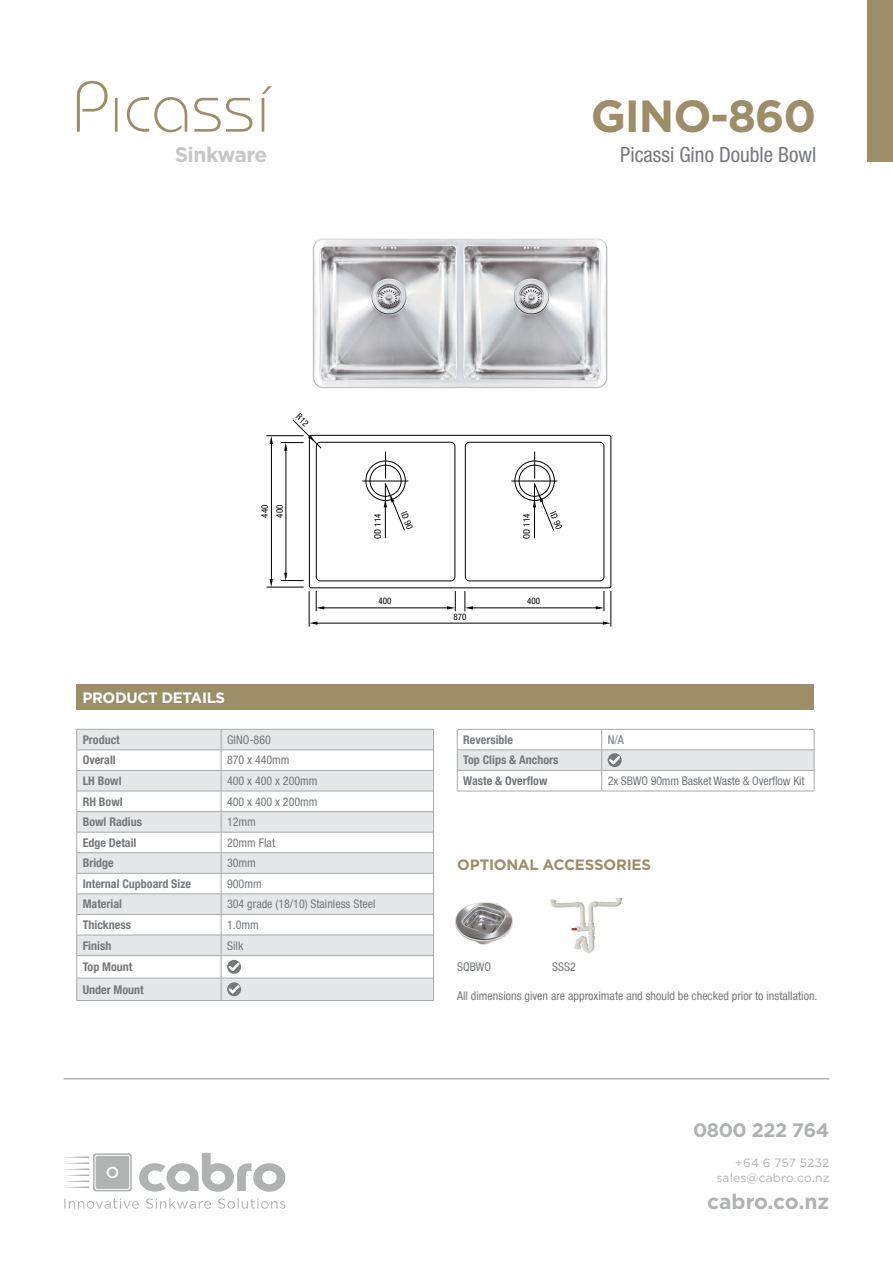
<style>
.page{position:relative;width:893px;height:1263px;background:#fff}
.page>*{position:absolute;margin:0;border:0;box-sizing:border-box;transform-origin:0 0}
.t1{font:700 45px "Gotham";letter-spacing:-.025em;color:#9b8e68}
.t2{font:condensed 21px "Helvetica Neue LT Std";color:#76787b}
.t3{font:700 21px "Gotham";color:#b1b3b3}
.t4{font:700 21px "Gotham";letter-spacing:-.025em;color:#c6c7c6}
.t5{font:700 19.5px "Gotham";letter-spacing:-.02em;color:#b1b3b3}
.t6{font:700 15px "Gotham";letter-spacing:-.015em;color:#9b8e68}
.t7{font:700 15px "Gotham";letter-spacing:-.025em;color:#fff}
.t8{font:condensed 12px "Helvetica Neue LT Std";color:#76787b}
.t9{font:700 condensed 12px/22.5px "Helvetica Neue LT Std";color:#76787b}
.t10{font:12px/15px "Gotham";letter-spacing:.015em;color:#b1b3b3;text-align:right}
.t11{font:condensed 9px "Helvetica Neue LT Std";color:#000}
</style>
<div class="page">
<div style="left:77px;top:685px;width:737px;height:25px;background:#9b8e68"></div>
<div style="left:867px;top:0;width:26px;height:162px;background:#9b8e68"></div>
<hr style="left:64px;top:1078px;width:765px;height:1px;background:#b1b3b3">
<svg style="left:139px;top:1153px;width:146px;height:39px"></svg>
<svg style="left:65px;top:1153px;width:67px;height:38px"></svg>
<svg style="left:64px;top:1198px;width:221px;height:11px"></svg>
<svg style="left:77px;top:81px;width:195px;height:51px"></svg>
<svg style="left:77px;top:730px;width:356px;height:270px;fill:#e6e7e8"></svg>
<hr style="left:77px;top:729px;width:144px;height:1px;background:#a7a9ac">
<hr style="left:77px;top:750px;width:144px;height:1px;background:#a7a9ac">
<hr style="left:77px;top:770px;width:144px;height:1px;background:#a7a9ac">
<hr style="left:221px;top:729px;width:213px;height:1px;background:#a7a9ac">
<hr style="left:221px;top:750px;width:213px;height:1px;background:#a7a9ac">
<hr style="left:221px;top:770px;width:213px;height:1px;background:#a7a9ac">
<hr style="left:77px;top:791px;width:144px;height:1px;background:#a7a9ac">
<hr style="left:77px;top:811px;width:144px;height:1px;background:#a7a9ac">
<hr style="left:221px;top:791px;width:213px;height:1px;background:#a7a9ac">
<hr style="left:221px;top:811px;width:213px;height:1px;background:#a7a9ac">
<hr style="left:77px;top:832px;width:144px;height:1px;background:#a7a9ac">
<hr style="left:221px;top:832px;width:213px;height:1px;background:#a7a9ac">
<hr style="left:77px;top:852px;width:144px;height:1px;background:#a7a9ac">
<hr style="left:221px;top:852px;width:213px;height:1px;background:#a7a9ac">
<hr style="left:77px;top:873px;width:144px;height:1px;background:#a7a9ac">
<hr style="left:221px;top:873px;width:213px;height:1px;background:#a7a9ac">
<hr style="left:77px;top:894px;width:144px;height:1px;background:#a7a9ac">
<hr style="left:221px;top:894px;width:213px;height:1px;background:#a7a9ac">
<hr style="left:77px;top:914px;width:144px;height:1px;background:#a7a9ac">
<hr style="left:221px;top:914px;width:213px;height:1px;background:#a7a9ac">
<svg style="left:76px;top:729px;width:1px;height:271px"></svg>
<hr style="left:77px;top:935px;width:144px;height:1px;background:#a7a9ac">
<hr style="left:221px;top:935px;width:213px;height:1px;background:#a7a9ac">
<svg style="left:433px;top:729px;width:1px;height:271px"></svg>
<hr style="left:77px;top:955px;width:144px;height:1px;background:#a7a9ac">
<hr style="left:77px;top:978px;width:144px;height:1px;background:#a7a9ac">
<hr style="left:77px;top:1000px;width:144px;height:1px;background:#a7a9ac">
<hr style="left:221px;top:955px;width:213px;height:1px;background:#a7a9ac">
<hr style="left:221px;top:978px;width:213px;height:1px;background:#a7a9ac">
<hr style="left:221px;top:1000px;width:213px;height:1px;background:#a7a9ac">
<svg style="left:221px;top:729px;width:21px;height:271px"></svg>
<hr style="left:457px;top:791px;width:145px;height:1px;background:#a7a9ac">
<hr style="left:602px;top:791px;width:212px;height:1px;background:#a7a9ac">
<svg style="left:457px;top:729px;width:358px;height:62px"></svg>
<img style="left:455px;top:902px;width:58px;height:43px">
<img style="left:550px;top:897px;width:73px;height:56px">
<img style="left:312px;top:238px;width:296px;height:151px">
<hr style="left:266px;top:435px;width:38px;height:1px;background:#000">
<hr style="left:309px;top:591px;width:1px;height:36px;background:#000">
<hr style="left:611px;top:591px;width:1px;height:36px;background:#000">
<hr style="left:266px;top:587px;width:38px;height:1px;background:#000">
<hr style="left:271px;top:442px;width:1px;height:138px;background:#000">
<hr style="left:316px;top:623px;width:288px;height:1px;background:#000">
<hr style="left:286px;top:448px;width:1px;height:126px;background:#000">
<hr style="left:321px;top:608px;width:128px;height:1px;background:#000">
<hr style="left:470px;top:608px;width:127px;height:1px;background:#000">
<svg style="left:270px;top:436px;width:3px;height:8px"></svg>
<svg style="left:309px;top:621px;width:8px;height:4px"></svg>
<svg style="left:316px;top:591px;width:8px;height:20px"></svg>
<svg style="left:465px;top:591px;width:8px;height:20px"></svg>
<svg style="left:270px;top:579px;width:3px;height:8px"></svg>
<svg style="left:603px;top:621px;width:8px;height:4px"></svg>
<svg style="left:281px;top:573px;width:23px;height:8px"></svg>
<svg style="left:447px;top:591px;width:9px;height:20px"></svg>
<svg style="left:596px;top:591px;width:9px;height:20px"></svg>
<hr style="left:362px;top:481px;width:46px;height:1px;background:#000">
<hr style="left:385px;top:483px;width:1px;height:55px;background:#000">
<svg style="left:384px;top:452px;width:21px;height:79px"></svg>
<hr style="left:511px;top:481px;width:46px;height:1px;background:#000">
<hr style="left:534px;top:483px;width:1px;height:55px;background:#000">
<svg style="left:533px;top:452px;width:21px;height:79px"></svg>
<div style="left:309px;top:435px;width:302px;height:153px;border:1px solid #000;border-radius:2px"></div>
<div style="left:465px;top:442px;width:139px;height:139px;border:1px solid #000;border-radius:4px"></div>
<div style="left:316px;top:442px;width:139px;height:139px;border:1px solid #000;border-radius:4px"></div>
<div style="left:515px;top:461px;width:40px;height:40px;border:1px solid #000;border-radius:50%"></div>
<div style="left:366px;top:461px;width:39px;height:40px;border:1px solid #000;border-radius:50%"></div>
<div style="left:519px;top:465px;width:31px;height:31px;border:1px solid #000;border-radius:50%"></div>
<div style="left:370px;top:465px;width:31px;height:31px;border:1px solid #000;border-radius:50%"></div>
<svg style="left:281px;top:419px;width:41px;height:32px"></svg>
<h2 class="t4" style="left:175px;top:142px;width:94px">Sinkware</h2>
<h1 class="t1" style="left:591px;top:90px;width:227px">GINO-860</h1>
<h2 class="t2" style="left:620px;top:142px;width:198px">Picassi Gino Double Bowl</h2>
<p class="t11" style="left:260px;top:518px;width:14px;rotate:-90deg">440</p>
<p class="t11" style="left:274px;top:518px;width:14px;rotate:-90deg">400</p>
<p class="t7" style="left:83px;top:689px;width:144px">PRODUCT DETAILS</p>
<p class="t11" style="left:372px;top:539px;width:27px;rotate:-90deg">OD 114</p>
<p class="t11" style="left:409px;top:510px;width:19px;rotate:68deg">ID 90</p>
<p class="t11" style="left:522px;top:539px;width:27px;rotate:-90deg">OD 114</p>
<p class="t11" style="left:558px;top:510px;width:19px;rotate:68deg">ID 90</p>
<p class="t11" style="left:379px;top:596px;width:14px">400</p>
<p class="t11" style="left:527px;top:596px;width:14px">400</p>
<p class="t11" style="left:453px;top:611px;width:14px">870</p>
<p class="t9" style="left:83px;top:728px;width:39px">Product</p>
<p class="t8" style="left:227px;top:733px;width:45px">GINO-860</p>
<p class="t9" style="left:83px;top:749px;width:35px">Overall</p>
<p class="t8" style="left:227px;top:753px;width:64px">870 x 440mm</p>
<p class="t9" style="left:83px;top:769px;width:40px">LH Bowl</p>
<p class="t8" style="left:227px;top:774px;width:92px">400 x 400 x 200mm</p>
<p class="t9" style="left:83px;top:790px;width:41px">RH Bowl</p>
<p class="t8" style="left:227px;top:794px;width:92px">400 x 400 x 200mm</p>
<p class="t9" style="left:83px;top:810px;width:61px">Bowl Radius</p>
<p class="t8" style="left:227px;top:815px;width:30px">12mm</p>
<p class="t9" style="left:83px;top:831px;width:55px">Edge Detail</p>
<p class="t8" style="left:227px;top:835px;width:50px">20mm Flat</p>
<p class="t9" style="left:83px;top:852px;width:33px">Bridge</p>
<p class="t8" style="left:227px;top:856px;width:30px">30mm</p>
<p class="t9" style="left:83px;top:872px;width:110px">Internal Cupboard Size</p>
<p class="t8" style="left:227px;top:877px;width:36px">900mm</p>
<p class="t9" style="left:83px;top:893px;width:41px">Material</p>
<p class="t8" style="left:227px;top:897px;width:150px">304 grade (18/10) Stainless Steel</p>
<p class="t9" style="left:83px;top:913px;width:50px">Thickness</p>
<p class="t8" style="left:227px;top:918px;width:33px">1.0mm</p>
<p class="t9" style="left:83px;top:934px;width:30px">Finish</p>
<p class="t8" style="left:227px;top:938px;width:18px">Silk</p>
<p class="t9" style="left:83px;top:955px;width:63px">Top Mount<br>Under Mount</p>
<p class="t9" style="left:463px;top:728px;width:51px">Reversible</p>
<p class="t8" style="left:608px;top:733px;width:18px">N/A</p>
<p class="t9" style="left:463px;top:750px;width:97px;line-height:20.5px">Top Clips &amp; Anchors<br>Waste &amp; Overflow</p>
<p class="t8" style="left:608px;top:774px;width:198px">2x SBWO 90mm Basket Waste &amp; Overflow Kit</p>
<p class="t6" style="left:457px;top:856px;width:196px">OPTIONAL ACCESSORIES</p>
<p class="t8" style="left:457px;top:960px;width:36px">SQBWO</p>
<p class="t8" style="left:552px;top:960px;width:25px">SSS2</p>
<p class="t8" style="left:457px;top:989px;width:362px">All dimensions given are approximate and should be checked prior to installation.</p>
<h3 class="t5" style="left:693px;top:1118px;width:138px">0800 222 764</h3>
<p class="t10" style="left:716px;top:1155px;width:114px">+64 6 757 5232 sales@cabro.co.nz</p>
<h2 class="t3" style="left:707px;top:1189px;width:124px">cabro.co.nz</h2>
</div>
